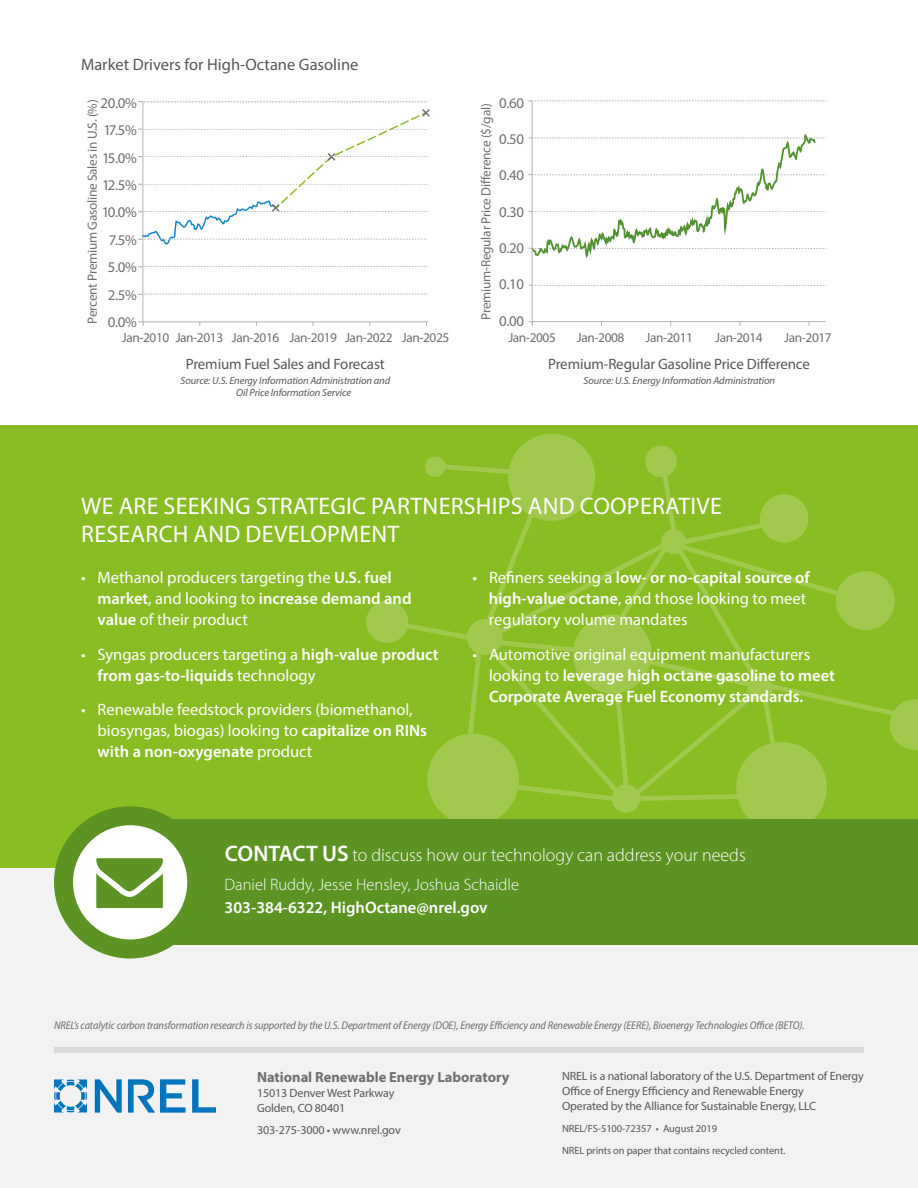
<style>
.page{position:relative;width:918px;height:1188px;background:#fff}
.page>*{position:absolute;margin:0;border:0;box-sizing:border-box;transform-origin:0 0}
.t1{font:24px/28.5px "Myriad Pro";letter-spacing:.01em;color:#fff}
.t2{font:300 18px "Myriad Pro";color:#fff}
.intro_text_bullets{font:16.5px/21px "Myriad Pro";color:#fff}
.intro_text_bullets-2{font:600 16.5px/21px "Myriad Pro";color:#fff}
.t3{font:300 16.5px "Myriad Pro";color:#fff}
.t4{font:16.5px "Myriad Pro";color:#575756}
.intro_text_bullets-3{font:15px "Myriad Pro";letter-spacing:-.01em;color:#575756}
.t5{font:14.85px/27.5px "Myriad Pro";letter-spacing:-.02em;color:#706f6f;text-align:center}
.address{font:700 14.7px "Myriad Pro";color:#706f6f}
.t6{font:13.35px "Myriad Pro";letter-spacing:-.03em;color:#706f6f}
.atribution{font:12px/15px "Myriad Pro";letter-spacing:-.01em;color:#575756}
.intro_text_bullets-4{font:italic semi-condensed 11.25px "Myriad Pro";letter-spacing:-.01em;color:#706f6f}
.intro_text_bullets-5{font:italic 10.5px/12px "Myriad Pro";letter-spacing:-.01em;color:#575756}
.atribution-2{font:10.5px "Myriad Pro";letter-spacing:-.01em;color:#575756}
.s1{font-weight:600}
.s2{font-weight:400}
.s3{font-weight:600;font-size:22.5px}
</style>
<div class="page">
<svg style="left:142px;top:245px;width:286px;height:78px"></svg>
<svg style="left:138px;top:294px;width:290px;height:1px"></svg>
<svg style="left:138px;top:266px;width:290px;height:1px"></svg>
<svg style="left:138px;top:322px;width:6px;height:4px"></svg>
<svg style="left:138px;top:101px;width:292px;height:144px"></svg>
<svg style="left:531px;top:100px;width:295px;height:222px"></svg>
<svg style="left:528px;top:101px;width:298px;height:1px"></svg>
<div style="left:0;top:829px;width:918px;height:359px;background:#f2f2f2"></div>
<div style="left:0;top:426px;width:918px;height:442px;background:#89bd24"></div>
<div style="left:645px;top:446px;width:32px;height:31px;background:#a0c94e;border-radius:50%"></div>
<div style="left:508px;top:434px;width:87px;height:87px;background:#a0c94e;border-radius:50%"></div>
<div style="left:425px;top:457px;width:20px;height:20px;background:#a0c94e;border-radius:50%"></div>
<div style="left:366px;top:601px;width:42px;height:42px;background:#a0c94e;border-radius:50%"></div>
<div style="left:427px;top:734px;width:92px;height:91px;background:#a0c94e;border-radius:50%"></div>
<div style="left:612px;top:784px;width:28px;height:29px;background:#a0c94e;border-radius:50%"></div>
<div style="left:736px;top:742px;width:91px;height:91px;background:#a0c94e;border-radius:50%"></div>
<svg style="left:405px;top:464px;width:513px;height:337px"></svg>
<div style="left:836px;top:571px;width:59px;height:59px;background:#a0c94e;border-radius:50%"></div>
<div style="left:54px;top:1048px;width:810px;height:5px;background:#dadada"></div>
<svg style="left:54px;top:1079px;width:33px;height:34px"></svg>
<svg style="left:95px;top:1079px;width:27px;height:34px"></svg>
<svg style="left:128px;top:1079px;width:58px;height:34px"></svg>
<svg style="left:192px;top:1079px;width:24px;height:34px"></svg>
<div style="left:54px;top:806px;width:152px;height:152px;background:#5c9424;border-radius:50%"></div>
<div style="left:133px;top:820px;width:785px;height:125px;background:#5c9424"></div>
<div style="left:73px;top:825px;width:114px;height:114px;background:#fff;border-radius:50%"></div>
<svg style="left:96px;top:858px;width:67px;height:50px;background:#74a445"></svg>
<p class="t4" style="left:81px;top:54px;width:279px">Market Drivers for High-Octane Gasoline</p>
<p class="t5" style="left:100px;top:89px;width:38px">20.0%<br>17.5%<br>15.0%<br>12.5%<br>10.0%<br>7.5%<br>5.0%<br>2.5%</p>
<p class="t6" style="left:84px;top:324px;width:226px;rotate:-90deg">Percent Premium Gasoline Sales in U.S. (%)</p>
<p class="t5" style="left:108px;top:308px;width:31px">0.0%</p>
<p class="t6" style="left:122px;top:329px;width:329px">Jan-2010 Jan-2013 Jan-2016 Jan-2019 Jan-2022 Jan-2025</p>
<p class="t5" style="left:499px;top:89px;width:27px">0.60</p>
<p class="t5" style="left:499px;top:125px;width:27px">0.50</p>
<p class="t5" style="left:499px;top:161px;width:27px">0.40</p>
<p class="t5" style="left:499px;top:198px;width:27px">0.30</p>
<p class="t5" style="left:499px;top:234px;width:27px">0.20</p>
<p class="t5" style="left:499px;top:271px;width:27px">0.10</p>
<p class="t5" style="left:499px;top:307px;width:27px">0.00</p>
<p class="t6" style="left:478px;top:320px;width:218px;rotate:-90deg">Premium-Regular Price Di erence ($/gal)</p>
<p class="t6" style="left:508px;top:329px;width:49px">Jan-2005</p>
<p class="t6" style="left:577px;top:329px;width:49px">Jan-2008</p>
<p class="t6" style="left:645px;top:329px;width:49px">Jan-2011</p>
<p class="t6" style="left:715px;top:329px;width:49px">Jan-2014</p>
<p class="t6" style="left:784px;top:329px;width:49px">Jan-2017</p>
<p class="intro_text_bullets-3" style="left:186px;top:355px;width:201px">Premium Fuel Sales and Forecast</p>
<p class="intro_text_bullets-3" style="left:548px;top:355px;width:263px">Premium-Regular Gasoline Price Difference</p>
<p class="intro_text_bullets-5" style="left:236px;top:375px;width:156px;text-indent:-56px">Source: U.S. Energy Information Administration and<br>Oil Price Information Service</p>
<p class="intro_text_bullets-5" style="left:584px;top:375px;width:193px">Source: U.S. Energy Information Administration</p>
<p class="t1" style="left:81px;top:491px;width:642px">WE ARE SEEKING STRATEGIC PARTNERSHIPS AND COOPERATIVE<br>RESEARCH AND DEVELOPMENT</p>
<p class="intro_text_bullets" style="left:97px;top:567px;width:316px;text-indent:-16px">• Methanol producers targeting the <span class="s1">U.S. fuel market</span>, and looking to <span class="s1">increase demand and value</span> of their product</p>
<p class="intro_text_bullets" style="left:97px;top:644px;width:343px;text-indent:-16px">• Syngas producers targeting a <span class="s1">high-value product from gas-to-liquids</span> technology</p>
<p class="intro_text_bullets" style="left:98px;top:699px;width:331px;text-indent:-16px">• Renewable feedstock providers (biomethanol, biosyngas, biogas) looking to <span class="s1">capitalize on RINs with a non-oxygenate</span> product</p>
<p class="intro_text_bullets" style="left:489px;top:567px;width:322px;text-indent:-16px">• Refiners seeking a <span class="s1">low- or no-capital source of high-value octane</span>, and those looking to meet regulatory volume mandates</p>
<p class="intro_text_bullets-2" style="left:489px;top:644px;width:348px;text-indent:-16px"><span class="s2">• Automotive original equipment manufacturers looking to</span> leverage high octane gasoline to meet<br>Corporate Average Fuel Economy standards.</p>
<p class="t2" style="left:225px;top:844px;width:522px"><span class="s3">CONTACT US</span> to discuss how our technology can address your needs</p>
<p class="t3" style="left:225px;top:875px;width:296px">Daniel Ruddy, Jesse Hensley, Joshua Schaidle</p>
<p class="intro_text_bullets-2" style="left:225px;top:896px;width:264px">303-384-6322, HighOctane@nrel.gov</p>
<p class="intro_text_bullets-4" style="left:54px;top:1019px;width:752px">NREL’s catalytic carbon transformation research is supported by the U.S. Department of Energy (DOE), Energy Efficiency and Renewable Energy (EERE), Bioenergy Technologies Office (BETO).</p>
<p class="address" style="left:257px;top:1068px;width:254px">National Renewable Energy Laboratory</p>
<p class="atribution" style="left:257px;top:1086px;width:139px">15013 Denver West Parkway<br>Golden, CO 80401</p>
<p class="atribution" style="left:257px;top:1122px;width:145px">303-275-3000 • www.nrel.gov</p>
<p class="atribution" style="left:562px;top:1069px;width:303px">NREL is a national laboratory of the U.S. Department of Energy<br>Office of Energy Efficiency and Renewable Energy<br>Operated by the Alliance for Sustainable Energy, LLC</p>
<p class="atribution-2" style="left:562px;top:1122px;width:157px">NREL/FS-5100-72357 • August 2019</p>
<p class="atribution-2" style="left:562px;top:1144px;width:225px">NREL prints on paper that contains recycled content.</p>
</div>
